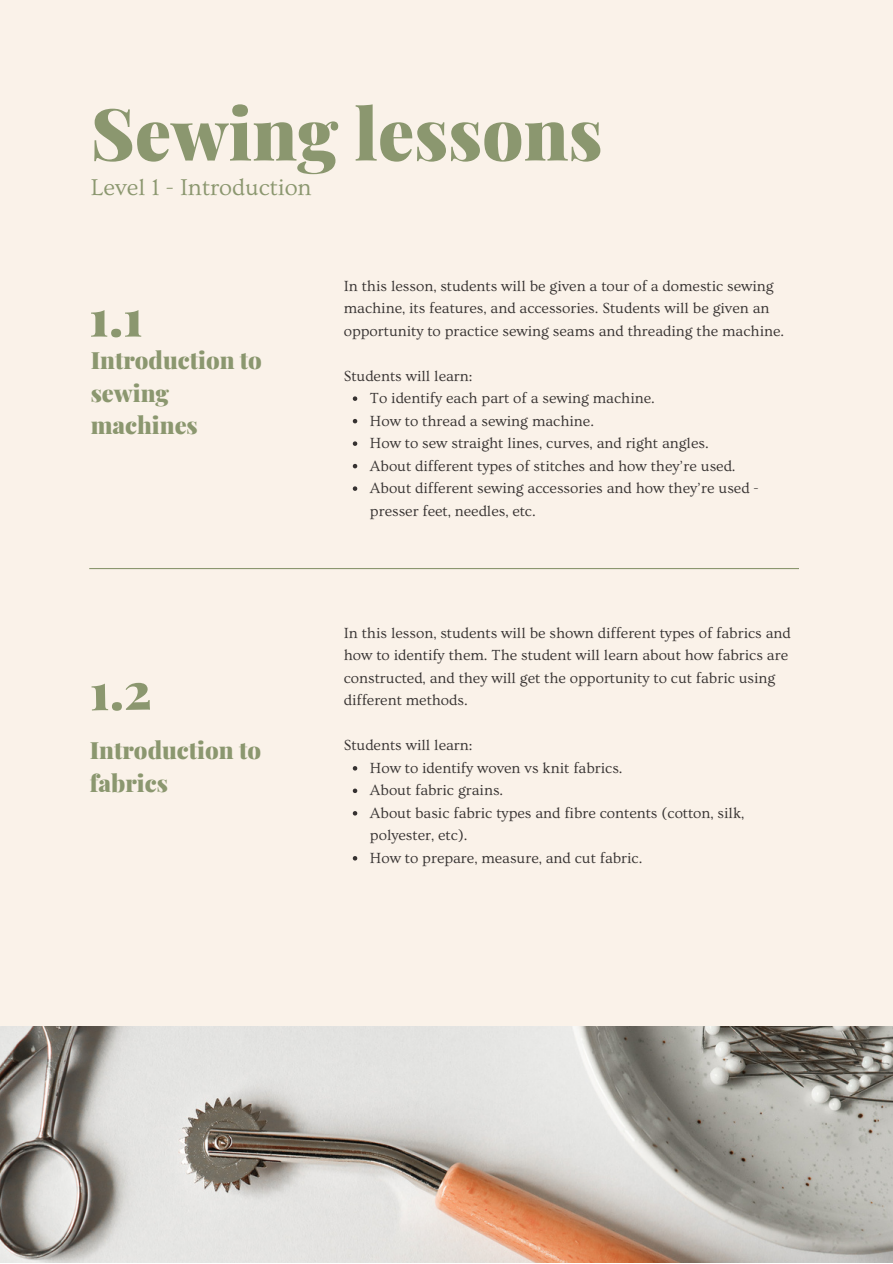
<style>
.page{position:relative;width:893px;height:1264px;background:#fff}
.page>*{position:absolute;margin:0;border:0;box-sizing:border-box;transform-origin:0 0}
.t1{font:900 72px "Playfair Display";color:#8b976f}
.t2{font:900 50.4px "Playfair Display";color:#8b976f}
.t3{font:24px "Ovo";color:#8b976f}
.t4{font:900 23.85px/32.5px "Playfair Display";color:#8b976f}
.t5{font:15.45px/22.5px "Ovo";color:#363231}
</style>
<div class="page">
<div style="left:0;top:0;width:892px;height:1262px;background:#faf2e9"></div>
<svg style="left:353px;top:396px;width:4px;height:5px"></svg>
<svg style="left:353px;top:419px;width:4px;height:4px"></svg>
<svg style="left:353px;top:441px;width:4px;height:5px"></svg>
<svg style="left:353px;top:464px;width:4px;height:4px"></svg>
<svg style="left:353px;top:486px;width:4px;height:5px"></svg>
<svg style="left:353px;top:766px;width:4px;height:4px"></svg>
<svg style="left:353px;top:788px;width:4px;height:5px"></svg>
<svg style="left:353px;top:811px;width:4px;height:4px"></svg>
<svg style="left:353px;top:856px;width:4px;height:4px"></svg>
<hr style="left:89px;top:568px;width:709px;height:1px;background:#8b976f">
<img style="left:0;top:1026px;width:892px;height:236px">
<p class="t1" style="left:91px;top:83px;width:513px">Sewing lessons</p>
<p class="t3" style="left:91px;top:174px;width:222px">Level 1 - Introduction</p>
<p class="t2" style="left:89px;top:282px;width:55px">1.1</p>
<p class="t4" style="left:91px;top:343px;width:173px">Introduction to</p>
<p class="t4" style="left:91px;top:375px;width:109px">sewing machines</p>
<p class="t5" style="left:344px;top:275px;width:442px">In this lesson, students will be given a tour of a domestic sewing machine, its features, and accessories. Students will be given an opportunity to practice sewing seams and threading the machine.</p>
<p class="t5" style="left:344px;top:365px;width:130px">Students will learn:</p>
<p class="t5" style="left:370px;top:387px;width:286px">To identify each part of a sewing machine.</p>
<p class="t5" style="left:370px;top:410px;width:225px">How to thread a sewing machine.</p>
<p class="t5" style="left:370px;top:432px;width:340px">How to sew straight lines, curves, and right angles.</p>
<p class="t5" style="left:370px;top:454px;width:367px">About different types of stitches and how they’re used.</p>
<p class="t5" style="left:370px;top:477px;width:390px">About different sewing accessories and how they’re used - presser feet, needles, etc.</p>
<p class="t4" style="left:90px;top:733px;width:173px">Introduction to fabrics</p>
<p class="t5" style="left:344px;top:622px;width:448px">In this lesson, students will be shown different types of fabrics and how to identify them. The student will learn about how fabrics are constructed, and they will get the opportunity to cut fabric using different methods.</p>
<p class="t5" style="left:344px;top:734px;width:130px">Students will learn:</p>
<p class="t5" style="left:370px;top:757px;width:254px">How to identify woven vs knit fabrics.</p>
<p class="t5" style="left:370px;top:779px;width:135px">About fabric grains.</p>
<p class="t5" style="left:370px;top:801px;width:376px">About basic fabric types and fibre contents (cotton, silk, polyester, etc).</p>
<p class="t5" style="left:370px;top:846px;width:274px">How to prepare, measure, and cut fabric.</p>
</div>
